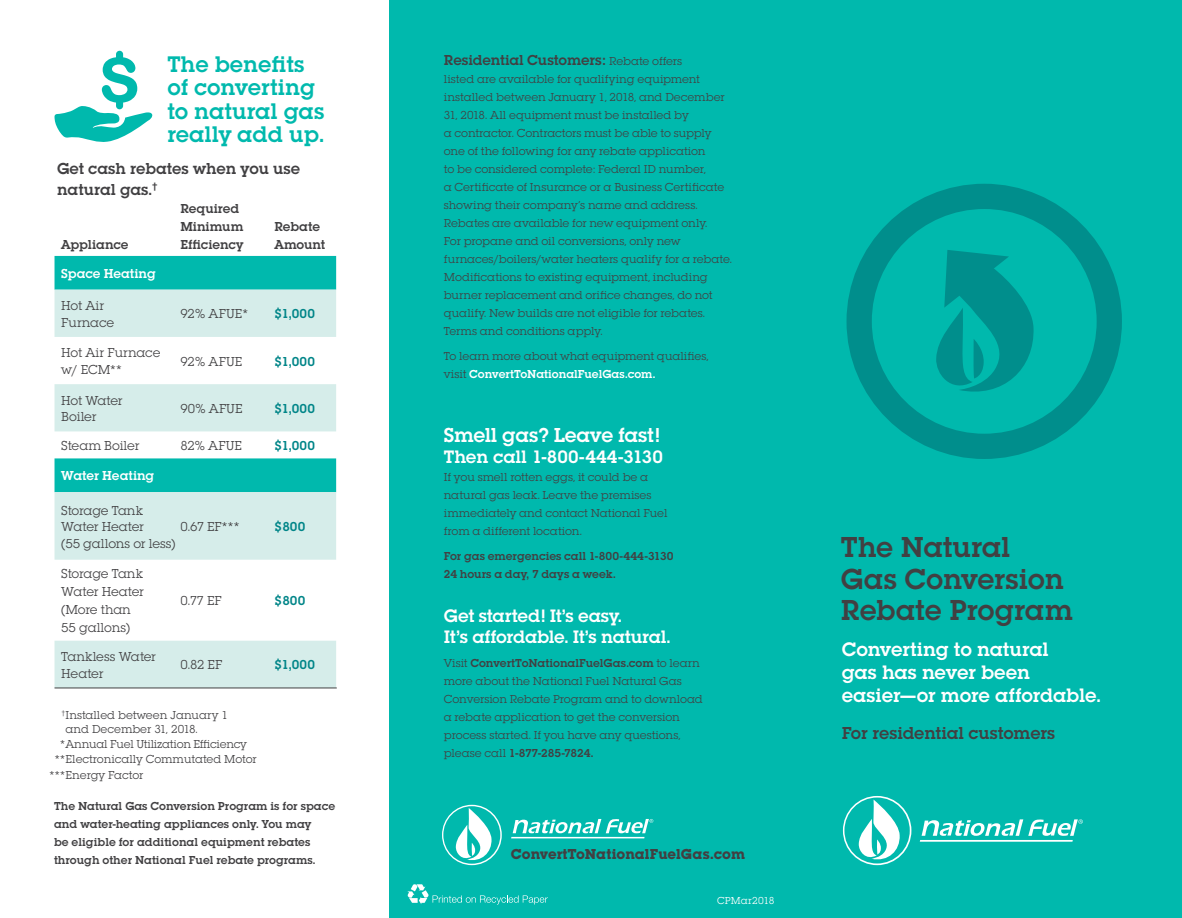
<style>
.page{position:relative;width:1182px;height:918px;background:#fff}
.page>*{position:absolute;margin:0;border:0;box-sizing:border-box;transform-origin:0 0}
.t1{font:600 30px/31.5px "Lubalin Graph Itc T";letter-spacing:-.005em;color:#414042}
.t2{font:600 23.55px/23.5px "Lubalin Graph Itc T";color:#00b9ad}
.t3{font:600 21px "Lubalin Graph Itc T";letter-spacing:-.01em;color:#fff}
.t4{font:600 20.25px/23.2px "Lubalin Graph Itc T";letter-spacing:-.01em;color:#fff}
.t5{font:600 18.75px/21px "Lubalin Graph Itc T";letter-spacing:-.01em;color:#fff}
.t6{font:600 18px "Lubalin Graph Itc T";letter-spacing:-.01em;color:#414042}
.t7{font:600 16.5px/21px "Lubalin Graph Itc T";color:#414042}
.t8{font:600 15px "Lubalin Graph Itc T";letter-spacing:-.01em;color:#414042}
.t9{font:700 15px "Lubalin Graph Itc T";letter-spacing:.005em;color:#414042}
.t10{font:13.5px/16.5px "Lubalin Graph Itc T";letter-spacing:-.015em;color:#414042}
.t11{font:600 13.5px/18px "Lubalin Graph Itc T";letter-spacing:-.005em;color:#414042}
.t12{font:600 13.5px "Lubalin Graph Itc T";letter-spacing:.015em;color:#008588}
.t13{font:600 13.5px "Lubalin Graph Itc T";letter-spacing:-.005em;color:#fff}
.t14{font:12px/18px "Lubalin Graph Itc T";letter-spacing:-.005em;color:#414042}
.t15{font:600 12px/18px "Lubalin Graph Itc T";color:#414042}
.t16{font:10.5px "Lubalin Graph Itc T";letter-spacing:.015em;color:#fff}
.t17{font:7.05px "Lubalin Graph Itc T";color:#414042}
.s1{font-weight:400;font-size:12px}
.s2{font-weight:600;color:#fff}
.s3{font-weight:600}
</style>
<div class="page">
<div style="left:389px;top:0;width:792px;height:918px;background:#00b9ad"></div>
<svg style="left:407px;top:884px;width:140px;height:21px"></svg>
<svg style="left:442px;top:805px;width:59px;height:60px"></svg>
<hr style="left:511px;top:837px;width:133px;height:1px;background:#fff">
<svg style="left:512px;top:818px;width:141px;height:15px"></svg>
<svg style="left:846px;top:184px;width:275px;height:275px"></svg>
<svg style="left:935px;top:250px;width:99px;height:149px"></svg>
<svg style="left:842px;top:796px;width:69px;height:69px"></svg>
<hr style="left:919px;top:840px;width:153px;height:2px;background:#fff">
<svg style="left:921px;top:819px;width:161px;height:17px"></svg>
<svg style="left:54px;top:51px;width:99px;height:91px"></svg>
<div style="left:54px;top:256px;width:282px;height:34px;background:#00b9ad"></div>
<svg style="left:54px;top:290px;width:282px;height:398px;fill:#d6edea"></svg>
<hr style="left:54px;top:688px;width:283px;height:1px;background:#414042">
<h2 class="t2" style="left:167px;top:52px;width:158px">The benefits of converting to natural gas really add up.</h2>
<h3 class="t7" style="left:57px;top:158px;width:244px">Get cash rebates when you use natural gas.<sup>†</sup></h3>
<p class="t11" style="left:61px;top:236px;width:69px">Appliance</p>
<p class="t11" style="left:180px;top:200px;width:64px">Required<br>Minimum<br>Efficiency</p>
<p class="t11" style="left:274px;top:218px;width:52px">Rebate<br>Amount</p>
<p class="t13" style="left:61px;top:265px;width:96px">Space Heating</p>
<p class="t10" style="left:61px;top:297px;width:54px">Hot Air<br>Furnace</p>
<p class="t10" style="left:180px;top:306px;width:69px">92% AFUE*</p>
<p class="t12" style="left:274px;top:306px;width:42px">$1,000</p>
<p class="t10" style="left:61px;top:345px;width:101px">Hot Air Furnace w/ ECM**</p>
<p class="t10" style="left:180px;top:353px;width:63px">92% AFUE</p>
<p class="t12" style="left:274px;top:353px;width:42px">$1,000</p>
<p class="t10" style="left:61px;top:392px;width:63px">Hot Water<br>Boiler</p>
<p class="t10" style="left:180px;top:400px;width:64px">90% AFUE</p>
<p class="t12" style="left:274px;top:400px;width:42px">$1,000</p>
<p class="t10" style="left:61px;top:437px;width:80px">Steam Boiler</p>
<p class="t10" style="left:180px;top:437px;width:63px">82% AFUE</p>
<p class="t12" style="left:274px;top:438px;width:42px">$1,000</p>
<p class="t13" style="left:61px;top:468px;width:95px">Water Heating</p>
<p class="t10" style="left:61px;top:502px;width:116px">Storage Tank<br>Water Heater<br>(55 gallons or less)</p>
<p class="t10" style="left:180px;top:518px;width:61px">0.67 EF***</p>
<p class="t12" style="left:274px;top:519px;width:32px">$800</p>
<p class="t10" style="left:61px;top:565px;width:84px;line-height:18px">Storage Tank<br>Water Heater (More than<br>55 gallons)</p>
<p class="t10" style="left:180px;top:592px;width:43px">0.77 EF</p>
<p class="t12" style="left:274px;top:593px;width:32px">$800</p>
<p class="t10" style="left:61px;top:648px;width:96px">Tankless Water<br>Heater</p>
<p class="t10" style="left:180px;top:657px;width:43px">0.82 EF</p>
<p class="t12" style="left:274px;top:657px;width:42px">$1,000</p>
<p class="t17" style="left:61px;top:709px;width:5px">†</p>
<p class="t14" style="left:60px;top:735px;width:188px">*Annual Fuel Utilization Efficiency</p>
<p class="t14" style="left:55px;top:750px;width:204px">**Electronically Commutated Motor</p>
<p class="t14" style="left:49px;top:766px;width:96px">***Energy Factor</p>
<p class="t14" style="left:66px;top:708px;width:164px;line-height:13.5px">Installed between January 1 and December 31, 2018.</p>
<p class="t15" style="left:54px;top:797px;width:283px">The Natural Gas Conversion Program is for space and water-heating appliances only. You may<br>be eligible for additional equipment rebates through other National Fuel rebate programs.</p>
<p class="t8" style="left:444px;top:52px;width:240px">Residential Customers: <span class="s1">Rebate offers</span></p>
<p class="t14" style="left:444px;top:70px;width:289px">listed are available for qualifying equipment installed between January 1, 2018, and December 31, 2018. All equipment must be installed by<br>a contractor. Contractors must be able to supply one of the following for any rebate application<br>to be considered complete: Federal ID number,<br>a Certificate of Insurance or a Business Certificate showing their company’s name and address.<br>Rebates are available for new equipment only.<br>For propane and oil conversions, only new furnaces/boilers/water heaters qualify for a rebate.<br>Modifications to existing equipment, including burner replacement and orifice changes, do not qualify. New builds are not eligible for rebates.<br>Terms and conditions apply.</p>
<p class="t14" style="left:444px;top:347px;width:266px">To learn more about what equipment qualifies, visit <span class="s2">ConvertToNationalFuelGas.com.</span></p>
<h3 class="t3" style="left:444px;top:423px;width:217px">Smell gas? Leave fast!</h3>
<h3 class="t5" style="left:444px;top:447px;width:220px">Then call 1-800-444-3130</h3>
<p class="t14" style="left:444px;top:468px;width:225px">If you smell rotten eggs, it could be a natural gas leak. Leave the premises immediately and contact National Fuel from a different location.</p>
<p class="t15" style="left:444px;top:547px;width:231px">For gas emergencies call 1-800-444-3130<br>24 hours a day, 7 days a week.</p>
<h3 class="t5" style="left:444px;top:605px;width:228px">Get started! It’s easy.<br>It’s affordable. It’s natural.</h3>
<p class="t14" style="left:444px;top:654px;width:260px">Visit <span class="s3">ConvertToNationalFuelGas.com</span> to learn more about the National Fuel Natural Gas Conversion Rebate Program and to download a rebate application to get the conversion process started. If you have any questions, please call <span class="s3">1-877-285-7824.</span></p>
<p class="t9" style="left:510px;top:845px;width:236px">ConvertToNationalFuelGas.com</p>
<p class="t16" style="left:717px;top:894px;width:59px">CPMar2018</p>
<h1 class="t1" style="left:840px;top:532px;width:233px">The Natural<br>Gas Conversion<br>Rebate Program</h1>
<h3 class="t4" style="left:841px;top:637px;width:260px">Converting to natural<br>gas has never been easier—or more affordable.</h3>
<h3 class="t6" style="left:841px;top:722px;width:215px">For residential customers</h3>
</div>
